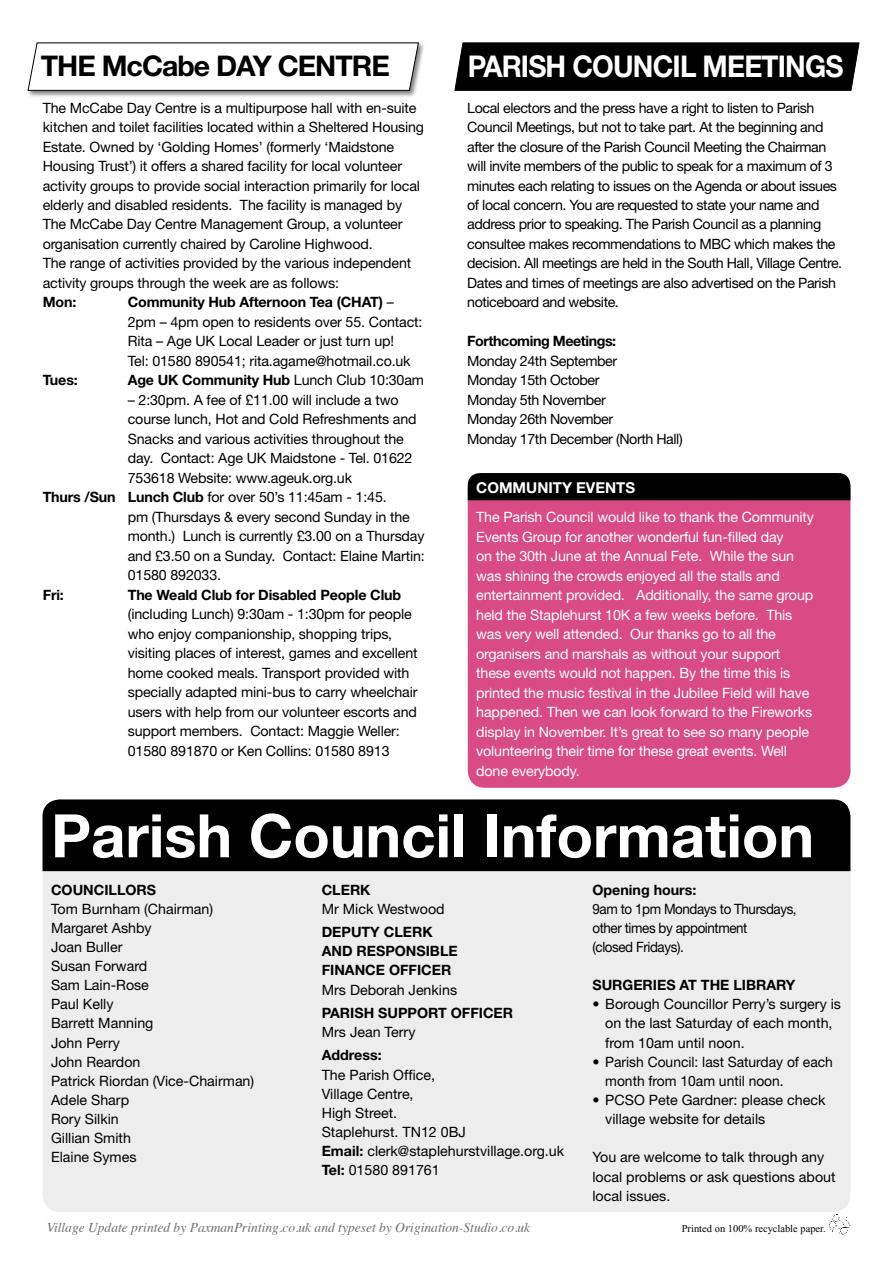
<style>
.page{position:relative;width:893px;height:1263px;background:#fff}
.page>*{position:absolute;margin:0;border:0;box-sizing:border-box;transform-origin:0 0}
.t1{font:700 60px "Helvetica Neue";color:#fff}
.t2{font:700 30px "Helvetica Neue";letter-spacing:-.03em;color:#fff;scale:.93 1}
.t3{font:700 28.5px "Helvetica Neue";letter-spacing:-.035em;color:#000}
.t4{font:700 15px "Helvetica Neue";color:#fff}
.t5{font:14.25px/19px "Helvetica Neue";letter-spacing:-.01em;color:#000}
.t6{font:14.25px/19.5px "Helvetica Neue";letter-spacing:-.03em;color:#000}
.t7{font:14.25px/19.5px "Helvetica Neue";letter-spacing:-.01em;color:#fff}
.t8{font:700 14.25px/19px "Helvetica Neue";color:#000}
.t9{font:14.25px/19.2px "Helvetica Neue";letter-spacing:-.03em;color:#000;scale:.94 1}
.t10{font:700 14.25px "Helvetica Neue";letter-spacing:-.03em;color:#000}
.t11{font:italic 13.5px "Times";color:#706f6f}
.t12{font:10.5px "Times New Roman";color:#000}
.s1{font-weight:700}
.s2{font-weight:400}
</style>
<div class="page">
<div style="left:43px;top:799px;width:807px;height:413px;background:#ededed;border-radius:17px"></div>
<div style="left:43px;top:799px;width:807px;height:72px;background:#000"></div>
<div style="left:454px;top:42px;width:406px;height:49px;background:#000"></div>
<img style="left:829px;top:1214px;width:21px;height:20px">
<div style="left:27px;top:42px;width:399px;height:56px;background:#000;opacity:.5"></div>
<svg style="left:27px;top:42px;width:392px;height:49px"></svg>
<div style="left:468px;top:473px;width:382px;height:315px;background:#d84b84;border-radius:17px"></div>
<div style="left:468px;top:473px;width:382px;height:27px;background:#000"></div>
<h3 class="t3" style="left:41px;top:48px;width:350px">THE McCabe DAY CENTRE</h3>
<p class="t5" style="left:43px;top:97px;width:383px;line-height:19.5px">The McCabe Day Centre is a multipurpose hall with en-suite kitchen and toilet facilities located within a Sheltered Housing Estate. Owned by ‘Golding Homes’ (formerly ‘Maidstone Housing Trust’) it offers a shared facility for local volunteer activity groups to provide social interaction primarily for local elderly and disabled residents. The facility is managed by The McCabe Day Centre Management Group, a volunteer organisation currently chaired by Caroline Highwood.<br>The range of activities provided by the various independent activity groups through the week are as follows:</p>
<p class="t8" style="left:43px;top:293px;width:35px">Mon:</p>
<p class="t5" style="left:128px;top:292px;width:296px;line-height:19.5px"><span class="s1">Community Hub Afternoon Tea (CHAT)</span> – 2pm – 4pm open to residents over 55. Contact:<br>Rita – Age UK Local Leader or just turn up!<br>Tel: 01580 890541; rita.agame@hotmail.co.uk</p>
<p class="t8" style="left:43px;top:370px;width:37px">Tues:</p>
<p class="t8" style="left:128px;top:370px;width:298px">Age UK Community Hub <span class="s2">Lunch Club 10:30am</span></p>
<p class="t5" style="left:128px;top:390px;width:273px">– 2:30pm. A fee of £11.00 will include a two</p>
<p class="t5" style="left:128px;top:410px;width:290px">course lunch, Hot and Cold Refreshments and</p>
<p class="t5" style="left:128px;top:429px;width:278px">Snacks and various activities throughout the</p>
<p class="t5" style="left:128px;top:449px;width:286px">day. Contact: Age UK Maidstone - Tel. 01622</p>
<p class="t5" style="left:128px;top:468px;width:226px">753618 Website: www.ageuk.org.uk</p>
<p class="t5" style="left:43px;top:488px;width:346px"><span class="s1">Thurs /Sun Lunch Club</span> for over 50’s 11:45am - 1:45.</p>
<p class="t5" style="left:128px;top:507px;width:284px">pm (Thursdays &amp; every second Sunday in the</p>
<p class="t5" style="left:128px;top:527px;width:298px">month.) Lunch is currently £3.00 on a Thursday</p>
<p class="t5" style="left:128px;top:546px;width:299px">and £3.50 on a Sunday. Contact: Elaine Martin:</p>
<p class="t5" style="left:128px;top:566px;width:95px">01580 892033.</p>
<p class="t8" style="left:43px;top:585px;width:23px">Fri:</p>
<p class="t8" style="left:128px;top:585px;width:275px">The Weald Club for Disabled People Club</p>
<p class="t5" style="left:128px;top:604px;width:291px;line-height:19.5px">(including Lunch) 9:30am - 1:30pm for people who enjoy companionship, shopping trips, visiting places of interest, games and excellent home cooked meals. Transport provided with specially adapted mini-bus to carry wheelchair users with help from our volunteer escorts and support members. Contact: Maggie Weller:<br>01580 891870 or Ken Collins: 01580 8913</p>
<h2 class="t2" style="left:468px;top:48px;width:406px">PARISH COUNCIL MEETINGS</h2>
<p class="t6" style="left:467px;top:97px;width:376px">Local electors and the press have a right to listen to Parish Council Meetings, but not to take part. At the beginning and after the closure of the Parish Council Meeting the Chairman will invite members of the public to speak for a maximum of 3 minutes each relating to issues on the Agenda or about issues of local concern. You are requested to state your name and address prior to speaking. The Parish Council as a planning consultee makes recommendations to MBC which makes the decision. All meetings are held in the South Hall, Village Centre.<br>Dates and times of meetings are also advertised on the Parish noticeboard and website.</p>
<p class="t10" style="left:467px;top:333px;width:150px">Forthcoming Meetings:</p>
<p class="t6" style="left:467px;top:351px;width:217px">Monday 24th September<br>Monday 15th October<br>Monday 5th November<br>Monday 26th November<br>Monday 17th December (North Hall)</p>
<p class="t4" style="left:476px;top:478px;width:160px">COMMUNITY EVENTS</p>
<p class="t7" style="left:476px;top:507px;width:339px">The Parish Council would like to thank the Community Events Group for another wonderful fun-filled day<br>on the 30th June at the Annual Fete. While the sun was shining the crowds enjoyed all the stalls and entertainment provided. Additionally, the same group held the Staplehurst 10K a few weeks before. This was very well attended. Our thanks go to all the organisers and marshals as without your support these events would not happen. By the time this is printed the music festival in the Jubilee Field will have happened. Then we can look forward to the Fireworks display in November. It’s great to see so many people volunteering their time for these great events. Well done everybody.</p>
<h1 class="t1" style="left:51px;top:799px;width:765px">Parish Council Information</h1>
<p class="t8" style="left:51px;top:880px;width:107px">COUNCILLORS</p>
<p class="t5" style="left:51px;top:899px;width:205px">Tom Burnham (Chairman)<br>Margaret Ashby<br>Joan Buller<br>Susan Forward<br>Sam Lain-Rose<br>Paul Kelly<br>Barrett Manning<br>John Perry<br>John Reardon<br>Patrick Riordan (Vice-Chairman)<br>Adele Sharp<br>Rory Silkin<br>Gillian Smith<br>Elaine Symes</p>
<p class="t8" style="left:322px;top:880px;width:50px">CLERK</p>
<p class="t5" style="left:322px;top:899px;width:124px">Mr Mick Westwood</p>
<p class="t8" style="left:322px;top:922px;width:137px">DEPUTY CLERK<br>AND RESPONSIBLE<br>FINANCE OFFICER</p>
<p class="t5" style="left:322px;top:980px;width:137px">Mrs Deborah Jenkins</p>
<p class="t8" style="left:322px;top:1003px;width:193px">PARISH SUPPORT OFFICER</p>
<p class="t5" style="left:322px;top:1022px;width:95px">Mrs Jean Terry</p>
<p class="t8" style="left:322px;top:1045px;width:61px">Address:</p>
<p class="t5" style="left:322px;top:1065px;width:244px">The Parish Office,<br>Village Centre,<br>High Street.<br>Staplehurst. TN12 0BJ<br><span class="s1">Email:</span> clerk@staplehurstvillage.org.uk<br><span class="s1">Tel:</span> 01580 891761</p>
<p class="t8" style="left:592px;top:880px;width:105px">Opening hours:</p>
<p class="t9" style="left:592px;top:899px;width:219px">9am to 1pm Mondays to Thursdays, other times by appointment<br>(closed Fridays).</p>
<p class="t8" style="left:592px;top:975px;width:204px">SURGERIES AT THE LIBRARY</p>
<p class="t5" style="left:605px;top:994px;width:237px;text-indent:-13px">• Borough Councillor Perry’s surgery is on the last Saturday of each month, from 10am until noon.</p>
<p class="t5" style="left:605px;top:1052px;width:229px;text-indent:-13px">• Parish Council: last Saturday of each month from 10am until noon.</p>
<p class="t5" style="left:605px;top:1090px;width:222px;text-indent:-13px">• PCSO Pete Gardner: please check village website for details</p>
<p class="t5" style="left:592px;top:1147px;width:245px">You are welcome to talk through any local problems or ask questions about local issues.</p>
<p class="t11" style="left:47px;top:1215px;width:485px">Village Update printed by PaxmanPrinting.co.uk and typeset by Origination-Studio.co.uk</p>
<p class="t12" style="left:682px;top:1222px;width:145px">Printed on 100% recyclable paper.</p>
</div>
